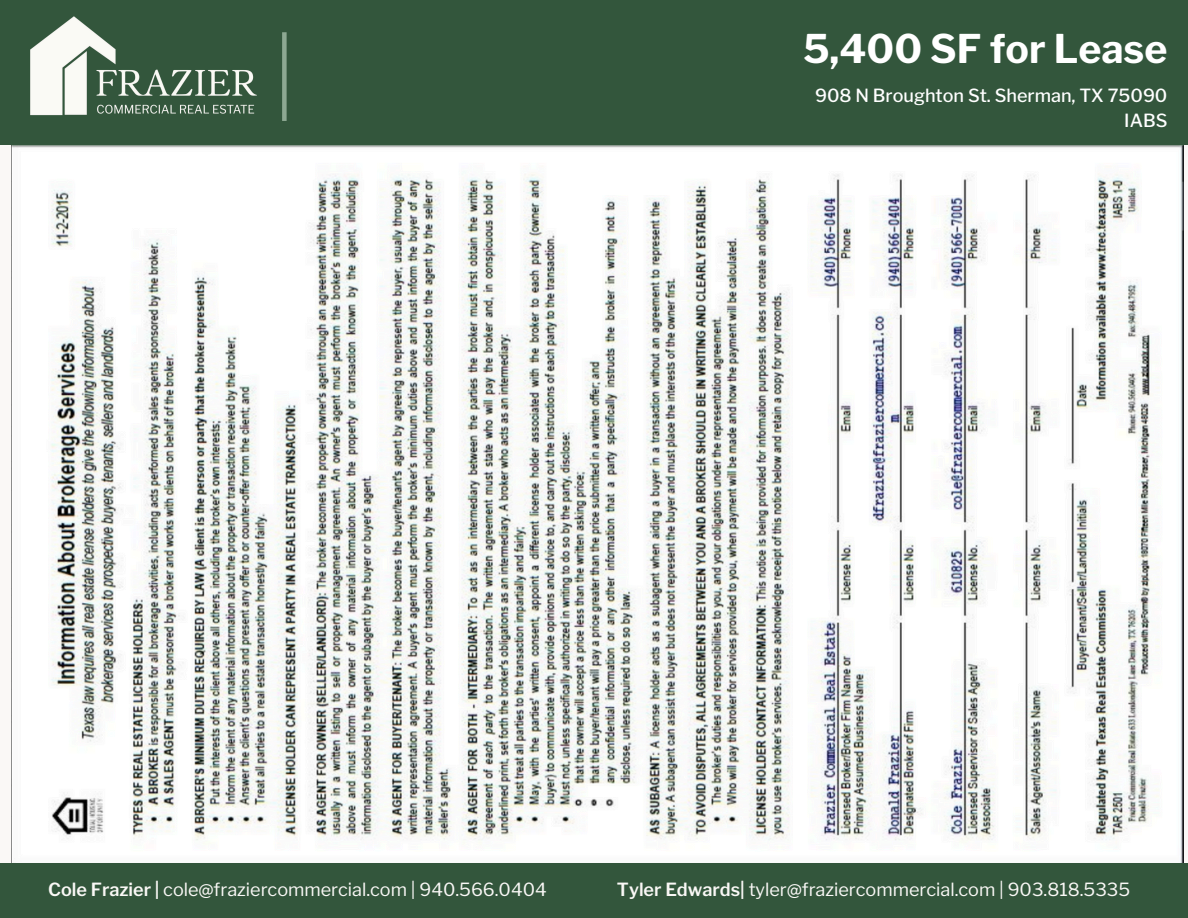
<style>
.page{position:relative;width:1188px;height:918px;background:#fff}
.page>*{position:absolute;margin:0;border:0;box-sizing:border-box;transform-origin:0 0}
.t1{font:700 39.3px "Libre Franklin";color:#fff}
.t2{font:18px "Libre Franklin";color:#faf8f6}
.t3{font:500 18px/24.8px "Libre Franklin";color:#fff;text-align:right}
.s1{font-weight:600}
</style>
<div class="page">
<img style="left:11px;top:145px;width:1172px;height:718px">
<div style="left:0;top:0;width:1188px;height:145px;background:#33563c"></div>
<img style="left:30px;top:16px;width:227px;height:100px">
<div style="left:282px;top:32px;width:5px;height:89px;background:#8da892"></div>
<div style="left:0;top:863px;width:1188px;height:55px;background:#33563c"></div>
<p class="t1" style="left:803px;top:25px;width:366px">5,400 SF for Lease</p>
<h1 class="t3" style="left:815px;top:83px;width:354px">908 N Broughton St. Sherman, TX 75090<br>IABS</h1>
<p class="t2" style="left:48px;top:879px;width:500px"><span class="s1">Cole Frazier |</span> cole@fraziercommercial.com | 940.566.0404</p>
<h2 class="t2" style="left:617px;top:879px;width:515px"><span class="s1">Tyler Edwards|</span> tyler@fraziercommercial.com | 903.818.5335</h2>
</div>
